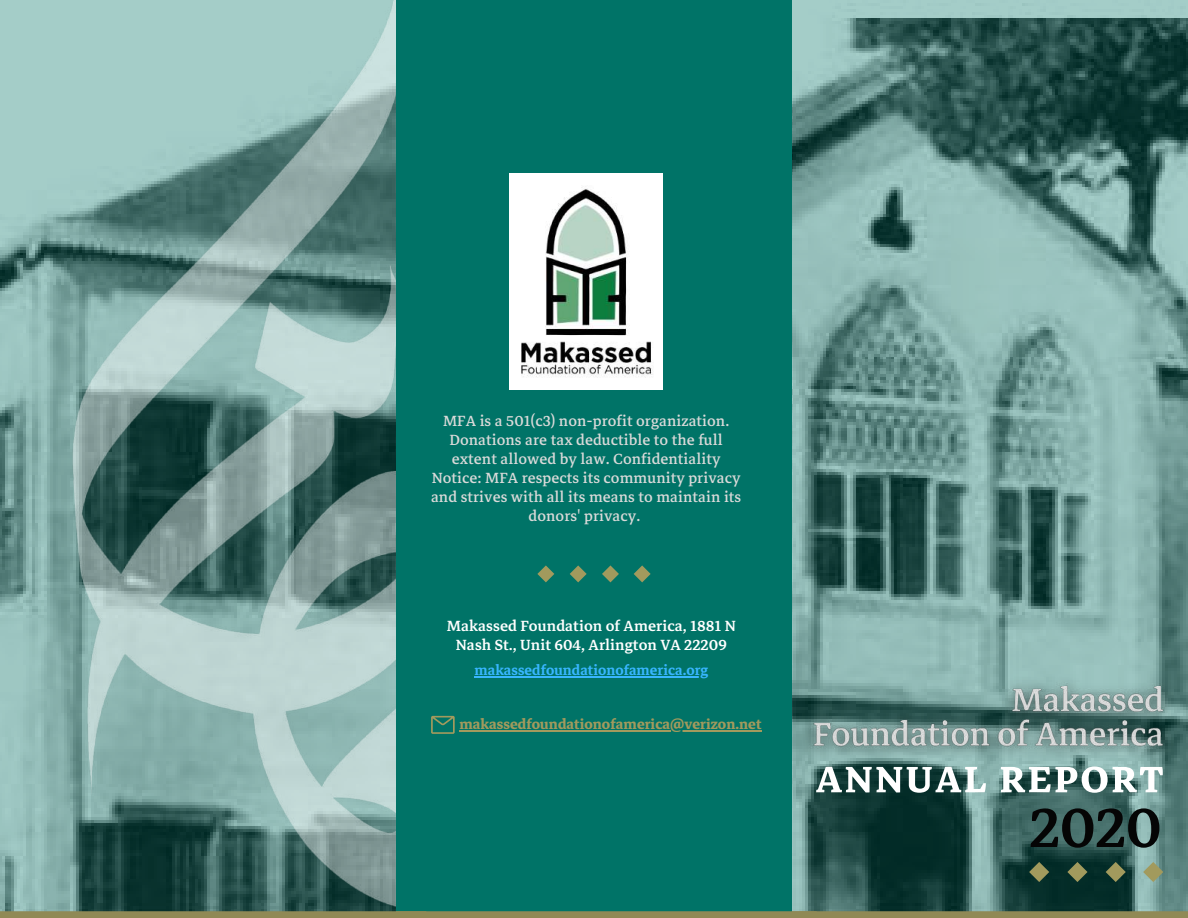
<style>
.page{position:relative;width:1188px;height:918px;background:#fff}
.page>*{position:absolute;margin:0;border:0;box-sizing:border-box;transform-origin:0 0}
.t1{font:500 80.1px "Markazi Text";color:#050505}
.t2{font:700 52.5px "Markazi Text";letter-spacing:.05em;color:#fff}
.t3{font:21px/19.2px "Markazi Text";color:#dadad9;text-align:center}
.t4{font:500 21px/19.2px "Markazi Text";color:#fff;text-align:center}
.t5{font:700 19.5px "Markazi Text";color:#a29a5d}
.t6{font:600 19.5px "Markazi Text";color:#38b6ff}
</style>
<div class="page">
<svg style="left:792px;top:0;width:396px;height:911px;background:#618a86"></svg>
<div style="left:396px;top:0;width:396px;height:918px;background:#007367"></div>
<div style="left:792px;top:911px;width:396px;height:7px;background:#908955"></div>
<svg style="left:1143px;top:862px;width:20px;height:20px"></svg>
<svg style="left:1106px;top:862px;width:20px;height:20px"></svg>
<svg style="left:1067px;top:862px;width:21px;height:20px"></svg>
<svg style="left:1029px;top:862px;width:20px;height:20px"></svg>
<svg style="left:634px;top:565px;width:17px;height:17px"></svg>
<svg style="left:602px;top:565px;width:17px;height:17px"></svg>
<svg style="left:570px;top:565px;width:17px;height:17px"></svg>
<svg style="left:537px;top:565px;width:17px;height:17px"></svg>
<img style="left:510px;top:173px;width:153px;height:216px">
<div style="left:396px;top:911px;width:421px;height:7px;background:#908955"></div>
<img style="left:0;top:0;width:396px;height:918px">
<svg style="left:431px;top:716px;width:24px;height:18px"></svg>
<hr style="left:475px;top:676px;width:233px;height:1px;background:#38b6ff">
<img style="left:792px;top:653px;width:392px;height:131px">
<hr style="left:459px;top:730px;width:302px;height:1px;background:#a29a5d">
<p class="t3" style="left:431px;top:411px;width:312px">MFA is a 501(c3) non-profit organization.<br>Donations are tax deductible to the full extent allowed by law. Confidentiality Notice: MFA respects its community privacy and strives with all its means to maintain its donors' privacy.</p>
<p class="t4" style="left:447px;top:617px;width:291px">Makassed Foundation of America, 1881 N<br>Nash St., Unit 604, Arlington VA 22209</p>
<p class="t6" style="left:475px;top:659px;width:235px">makassedfoundationofamerica.org</p>
<p class="t5" style="left:459px;top:713px;width:304px">makassedfoundationofamerica@verizon.net</p>
<h2 class="t2" style="left:816px;top:748px;width:349px">ANNUAL REPORT</h2>
<h1 class="t1" style="left:1029px;top:780px;width:134px">2020</h1>
</div>
